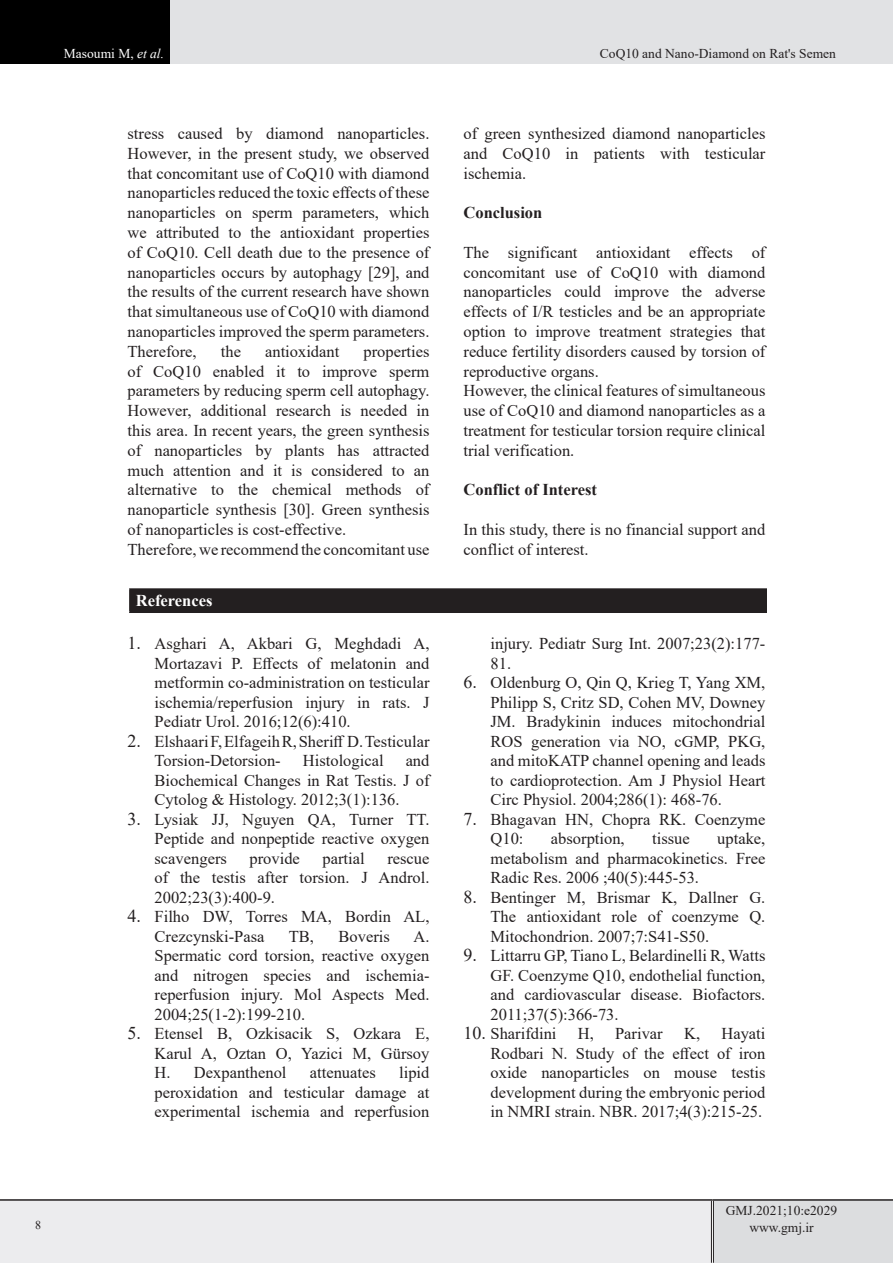
<style>
.page{position:relative;width:893px;height:1263px;background:#fff}
.page>*{position:absolute;margin:0;border:0;box-sizing:border-box;transform-origin:0 0}
.t1{font:16.5px/19.5px "Times New Roman";color:#231f20;text-align:justify}
.t2{font:700 16.5px "Times New Roman";color:#231f20}
.t3{font:700 16.5px "Times New Roman";color:#fff}
.t4{font:13.5px "Times New Roman";color:#231f20}
.t5{font:13.5px "Times New Roman";color:#fff}
.t6{font:12px "Times New Roman";color:#231f20}
.s1{font-style:italic}
.s2{font-size:18px}
</style>
<div class="page">
<div style="left:0;top:0;width:170px;height:64px;background:#000"></div>
<div style="left:170px;top:0;width:723px;height:64px;background:#e1e2e4"></div>
<div style="left:0;top:1200px;width:712px;height:63px;background:#ececee"></div>
<div style="left:712px;top:1200px;width:181px;height:63px;background:#dcdddf"></div>
<hr style="left:711px;top:1201px;width:3px;height:62px;background:#fff">
<hr style="left:711px;top:1201px;width:1px;height:62px;background:#231f20">
<hr style="left:713px;top:1201px;width:1px;height:62px;background:#231f20">
<hr style="left:0;top:1199px;width:712px;height:2px;background:#231f20">
<hr style="left:712px;top:1199px;width:181px;height:2px;background:#231f20">
<div style="left:130px;top:589px;width:636px;height:23px;background:#231f20"></div>
<hr style="left:129px;top:588px;width:638px;height:2px;background:#231f20">
<hr style="left:129px;top:590px;width:2px;height:21px;background:#231f20">
<hr style="left:765px;top:590px;width:2px;height:21px;background:#231f20">
<hr style="left:129px;top:611px;width:638px;height:2px;background:#231f20">
<p class="t5" style="left:64px;top:44px;width:102px">Masoumi M, <span class="s1">et al.</span></p>
<p class="t4" style="left:600px;top:44px;width:238px">CoQ10 and Nano-Diamond on Rat's Semen</p>
<p class="t1" style="left:128px;top:123px;width:303px">stress caused by diamond nanoparticles.<br>However, in the present study, we observed that concomitant use of CoQ10 with diamond nanoparticles reduced the toxic effects of these nanoparticles on sperm parameters, which we attributed to the antioxidant properties of CoQ10. Cell death due to the presence of nanoparticles occurs by autophagy [29], and the results of the current research have shown that simultaneous use of CoQ10 with diamond nanoparticles improved the sperm parameters.</p>
<p class="t1" style="left:128px;top:341px;width:71px">Therefore,</p>
<p class="t1" style="left:221px;top:341px;width:22px">the</p>
<p class="t1" style="left:265px;top:341px;width:76px">antioxidant</p>
<p class="t1" style="left:128px;top:341px;width:303px;text-indent:236px">properties of CoQ10 enabled it to improve sperm parameters by reducing sperm cell autophagy.<br>However, additional research is needed in this area. In recent years, the green synthesis of nanoparticles by plants has attracted much attention and it is considered to an alternative to the chemical methods of nanoparticle synthesis [30]. Green synthesis of nanoparticles is cost-effective.</p>
<p class="t1" style="left:128px;top:539px;width:303px">Therefore, we recommend the concomitant use</p>
<p class="t3" style="left:136px;top:589px;width:78px">References</p>
<p class="t1" style="left:155px;top:633px;width:276px;text-indent:-27px"><span class="s2">1.</span> Asghari A, Akbari G, Meghdadi A, Mortazavi P. Effects of melatonin and metformin co-administration on testicular ischemia/reperfusion injury in rats. J Pediatr Urol. 2016;12(6):410.</p>
<p class="t1" style="left:155px;top:731px;width:276px;text-indent:-27px"><span class="s2">2.</span> Elshaari F, Elfageih R, Sheriff D. Testicular<br>Torsion-Detorsion-</p>
<p class="t1" style="left:155px;top:750px;width:276px;text-indent:251px">and Biochemical Changes in Rat Testis. J of Cytolog &amp; Histology. 2012;3(1):136.</p>
<p class="t1" style="left:155px;top:809px;width:276px;text-indent:-27px"><span class="s2">3.</span> Lysiak JJ, Nguyen QA, Turner TT.<br>Peptide and nonpeptide reactive oxygen scavengers</p>
<p class="t1" style="left:303px;top:750px;width:82px">Histological</p>
<p class="t1" style="left:250px;top:848px;width:52px">provide</p>
<p class="t1" style="left:323px;top:848px;width:44px">partial</p>
<p class="t1" style="left:155px;top:848px;width:276px;text-indent:233px">rescue of the testis after torsion. J Androl.<br>2002;23(3):400-9.</p>
<p class="t1" style="left:155px;top:906px;width:276px;text-indent:-27px"><span class="s2">4.</span> Filho DW, Torres MA, Bordin AL,<br>Crezcynski-Pasa</p>
<p class="t1" style="left:289px;top:926px;width:27px">TB,</p>
<p class="t1" style="left:338px;top:926px;width:53px">Boveris</p>
<p class="t1" style="left:155px;top:926px;width:276px;text-indent:259px">A.<br>Spermatic cord torsion, reactive oxygen and nitrogen species and ischemia&shy;reperfusion injury. Mol Aspects Med.<br>2004;25(1-2):199-210.</p>
<p class="t1" style="left:155px;top:1023px;width:276px;text-indent:-27px"><span class="s2">5.</span> Etensel B, Ozkisacik S, Ozkara E, Karul A, Oztan O, Yazici M, Gürsoy H. Dexpanthenol</p>
<p class="t1" style="left:155px;top:1062px;width:276px;text-indent:245px">lipid peroxidation and testicular damage at experimental ischemia and reperfusion</p>
<p class="t1" style="left:310px;top:1062px;width:67px">attenuates</p>
<p class="t1" style="left:463px;top:123px;width:303px">of green synthesized diamond nanoparticles and CoQ10 in patients with testicular ischemia.</p>
<p class="t2" style="left:463px;top:201px;width:80px">Conclusion</p>
<p class="t1" style="left:463px;top:242px;width:303px">The significant antioxidant effects of concomitant use of CoQ10 with diamond nanoparticles could improve the adverse effects of I/R testicles and be an appropriate option to improve treatment strategies that reduce fertility disorders caused by torsion of reproductive organs.</p>
<p class="t1" style="left:463px;top:380px;width:303px">However, the clinical features of simultaneous use of CoQ10 and diamond nanoparticles as a treatment for testicular torsion require clinical trial verification.</p>
<p class="t2" style="left:463px;top:478px;width:135px">Conflict of Interest</p>
<p class="t1" style="left:463px;top:519px;width:303px">In this study, there is no financial support and conflict of interest.</p>
<p class="t1" style="left:490px;top:633px;width:276px">injury. Pediatr Surg Int. 2007;23(2):177-<br>81.</p>
<p class="t1" style="left:490px;top:672px;width:276px;text-indent:-27px"><span class="s2">6.</span> Oldenburg O, Qin Q, Krieg T, Yang XM, Philipp S, Critz SD, Cohen MV, Downey JM. Bradykinin induces mitochondrial ROS generation via NO, cGMP, PKG, and mitoKATP channel opening and leads to cardioprotection. Am J Physiol Heart Circ Physiol. 2004;286(1): 468-76.</p>
<p class="t1" style="left:490px;top:809px;width:276px;text-indent:-27px"><span class="s2">7.</span> Bhagavan HN, Chopra RK. Coenzyme<br>Q10:</p>
<p class="t1" style="left:490px;top:828px;width:276px;text-indent:227px">uptake, metabolism and pharmacokinetics. Free Radic Res. 2006 ;40(5):445-53.</p>
<p class="t1" style="left:490px;top:887px;width:276px;text-indent:-27px"><span class="s2">8.</span> Bentinger M, Brismar K, Dallner G.<br>The antioxidant role of coenzyme Q.<br>Mitochondrion. 2007;7:S41-S50.</p>
<p class="t1" style="left:490px;top:945px;width:276px;text-indent:-27px"><span class="s2">9.</span> Littarru GP, Tiano L, Belardinelli R, Watts GF. Coenzyme Q10, endothelial function, and cardiovascular disease. Biofactors.<br>2011;37(5):366-73.</p>
<p class="t1" style="left:463px;top:1023px;width:94px"><span class="s2">10.</span> Sharifdini</p>
<p class="t1" style="left:578px;top:1023px;width:18px">H,</p>
<p class="t1" style="left:615px;top:1023px;width:49px">Parivar</p>
<p class="t1" style="left:684px;top:1023px;width:18px">K,</p>
<p class="t1" style="left:551px;top:828px;width:75px">absorption,</p>
<p class="t1" style="left:652px;top:828px;width:39px">tissue</p>
<p class="t1" style="left:490px;top:1023px;width:276px;text-indent:231px">Hayati Rodbari N. Study of the effect of iron oxide nanoparticles on mouse testis development during the embryonic period in NMRI strain. NBR. 2017;4(3):215-25.</p>
<p class="t4" style="left:726px;top:1201px;width:113px">GMJ.2021;10:e2029</p>
<p class="t6" style="left:35px;top:1216px;width:7px">8</p>
<p class="t4" style="left:749px;top:1217px;width:66px">www.gmj.ir</p>
</div>
